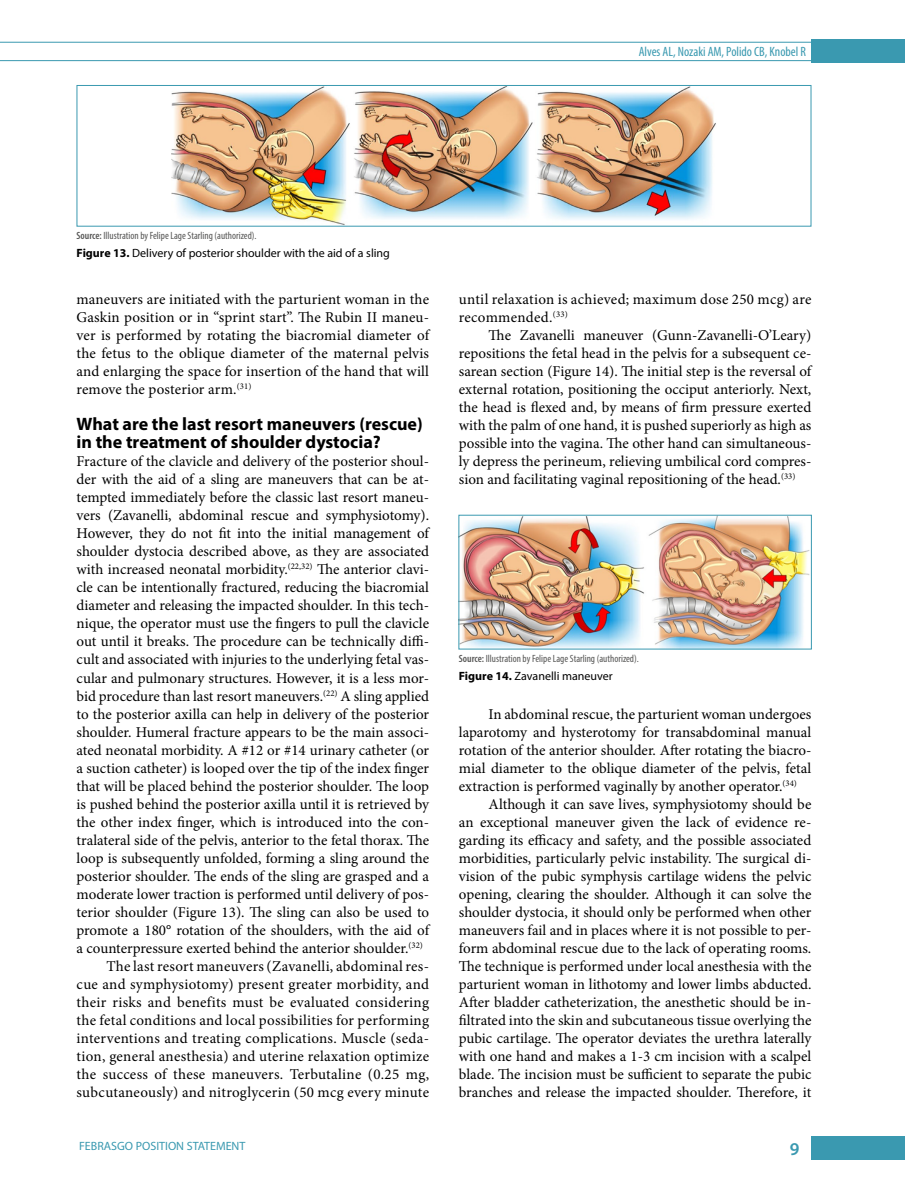
<style>
.page{position:relative;width:905px;height:1202px;background:#fff}
.page>*{position:absolute;margin:0;border:0;box-sizing:border-box;transform-origin:0 0}
.t1{font:700 18px/18px "Myriad Pro";color:#000}
.t2{font:600 18px "Myriad Pro";color:#3a99b0}
.t3{font:15px/18px "Minion Pro";color:#000;text-align:justify}
.t4{font:15px/18px "Minion Pro";letter-spacing:.02em;color:#000}
.t5{font:condensed 13.5px "Myriad Pro";color:#3a99b0}
.t6{font:12px "Myriad Pro";color:#000}
.t7{font:12px "Myriad Pro";color:#3a99b0}
.t8{font:condensed 10.5px "Myriad Pro";color:#575756}
.s1{font-weight:600}
.s2{font-weight:700}
</style>
<div class="page">
<div style="left:811px;top:1135px;width:93px;height:23px;background:#3a99b0"></div>
<hr style="left:0;top:60px;width:811px;height:1px;background:#3a99b0">
<hr style="left:0;top:42px;width:811px;height:1px;background:#3a99b0">
<div style="left:811px;top:40px;width:93px;height:23px;background:#3a99b0"></div>
<img style="left:172px;top:87px;width:544px;height:137px">
<div style="left:77px;top:85px;width:734px;height:141px;border:1px solid #3a99b0"></div>
<img style="left:460px;top:516px;width:349px;height:131px">
<div style="left:458px;top:514px;width:353px;height:135px;border:1px solid #3a99b0"></div>
<p class="t5" style="left:638px;top:43px;width:169px">Alves AL, Nozaki AM, Polido CB, Knobel R</p>
<p class="t8" style="left:77px;top:229px;width:181px"><span class="s1">Source:</span> Illustration by Felipe Lage Starling (authorized).</p>
<p class="t6" style="left:77px;top:245px;width:315px"><span class="s2">Figure 13.</span> Delivery of posterior shoulder with the aid of a sling</p>
<p class="t3" style="left:77px;top:290px;width:354px">maneuvers are initiated with the parturient woman in the Gaskin position or in “sprint start”. The Rubin II maneu&shy;ver is performed by rotating the biacromial diameter of the fetus to the oblique diameter of the maternal pelvis and enlarging the space for insertion of the hand that will remove the posterior arm.<sup>(31)</sup></p>
<p class="t1" style="left:77px;top:414px;width:348px">What are the last resort maneuvers (rescue) in the treatment of shoulder dystocia?</p>
<p class="t3" style="left:77px;top:452px;width:354px">Fracture of the clavicle and delivery of the posterior shoul-</p>
<p class="t3" style="left:77px;top:470px;width:354px">der with the aid of a sling are maneuvers that can be at-</p>
<p class="t3" style="left:77px;top:488px;width:354px">tempted immediately before the classic last resort maneu-</p>
<p class="t3" style="left:77px;top:506px;width:354px">vers (Zavanelli, abdominal rescue and symphysiotomy).</p>
<p class="t3" style="left:77px;top:524px;width:354px">However, they do not fit into the initial management of</p>
<p class="t3" style="left:77px;top:542px;width:354px">shoulder dystocia described above, as they are associated</p>
<p class="t3" style="left:77px;top:560px;width:354px">with increased neonatal morbidity.<sup>(22,32)</sup> The anterior clavi-</p>
<p class="t3" style="left:77px;top:578px;width:354px">cle can be intentionally fractured, reducing the biacromial</p>
<p class="t3" style="left:77px;top:596px;width:354px">diameter and releasing the impacted shoulder. In this tech-</p>
<p class="t3" style="left:77px;top:614px;width:354px">nique, the operator must use the fingers to pull the clavicle</p>
<p class="t3" style="left:77px;top:632px;width:354px">out until it breaks. The procedure can be technically diffi-</p>
<p class="t3" style="left:77px;top:650px;width:354px">cult and associated with injuries to the underlying fetal vas-</p>
<p class="t3" style="left:77px;top:668px;width:354px">cular and pulmonary structures. However, it is a less mor-</p>
<p class="t3" style="left:77px;top:686px;width:354px">bid procedure than last resort maneuvers.<sup>(22)</sup> A sling applied</p>
<p class="t3" style="left:77px;top:704px;width:354px">to the posterior axilla can help in delivery of the posterior</p>
<p class="t3" style="left:77px;top:722px;width:354px">shoulder. Humeral fracture appears to be the main associ-</p>
<p class="t3" style="left:77px;top:740px;width:354px">ated neonatal morbidity. A #12 or #14 urinary catheter (or</p>
<p class="t3" style="left:77px;top:758px;width:354px">a suction catheter) is looped over the tip of the index finger</p>
<p class="t3" style="left:77px;top:776px;width:354px">that will be placed behind the posterior shoulder. The loop</p>
<p class="t3" style="left:77px;top:794px;width:354px">is pushed behind the posterior axilla until it is retrieved by</p>
<p class="t3" style="left:77px;top:812px;width:354px">the other index finger, which is introduced into the con-</p>
<p class="t3" style="left:77px;top:830px;width:354px">tralateral side of the pelvis, anterior to the fetal thorax. The</p>
<p class="t3" style="left:77px;top:848px;width:354px">loop is subsequently unfolded, forming a sling around the</p>
<p class="t3" style="left:77px;top:866px;width:354px">posterior shoulder. The ends of the sling are grasped and a</p>
<p class="t3" style="left:77px;top:884px;width:354px">moderate lower traction is performed until delivery of pos-</p>
<p class="t3" style="left:77px;top:902px;width:354px">terior shoulder (Figure 13). The sling can also be used to</p>
<p class="t3" style="left:77px;top:920px;width:354px">promote a 180° rotation of the shoulders, with the aid of</p>
<p class="t3" style="left:77px;top:938px;width:348px">a counterpressure exerted behind the anterior shoulder.<sup>(32)</sup></p>
<p class="t3" style="left:106px;top:956px;width:324px">The last resort maneuvers (Zavanelli, abdominal res-</p>
<p class="t3" style="left:77px;top:974px;width:354px">cue and symphysiotomy) present greater morbidity, and</p>
<p class="t4" style="left:77px;top:992px;width:354px">their risks and benefits must be evaluated considering</p>
<p class="t4" style="left:77px;top:1010px;width:354px">the fetal conditions and local possibilities for performing</p>
<p class="t4" style="left:77px;top:1028px;width:354px">interventions and treating complications. Muscle (seda-</p>
<p class="t4" style="left:77px;top:1046px;width:354px">tion, general anesthesia) and uterine relaxation optimize</p>
<p class="t4" style="left:77px;top:1064px;width:354px">the success of these maneuvers. Terbutaline (0.25 mg,</p>
<p class="t3" style="left:77px;top:1082px;width:354px">subcutaneously) and nitroglycerin (50 mcg every minute</p>
<p class="t4" style="left:459px;top:290px;width:354px">until relaxation is achieved; maximum dose 250 mcg) are recommended.<sup>(33)</sup></p>
<p class="t3" style="left:459px;top:326px;width:354px;text-indent:30px">The Zavanelli maneuver (Gunn-Zavanelli-O’Leary) repositions the fetal head in the pelvis for a subsequent ce&shy;sarean section (Figure 14). The initial step is the reversal of external rotation, positioning the occiput anteriorly. Next, the head is flexed and, by means of firm pressure exerted with the palm of one hand, it is pushed superiorly as high as possible into the vagina. The other hand can simultaneous&shy;ly depress the perineum, relieving umbilical cord compres&shy;sion and facilitating vaginal repositioning of the head.<sup>(33)</sup></p>
<p class="t8" style="left:459px;top:651px;width:181px"><span class="s1">Source:</span> Illustration by Felipe Lage Starling (authorized).</p>
<p class="t6" style="left:459px;top:668px;width:155px"><span class="s2">Figure 14.</span> Zavanelli maneuver</p>
<p class="t3" style="left:488px;top:704px;width:324px">In abdominal rescue, the parturient woman undergoes</p>
<p class="t3" style="left:459px;top:722px;width:354px">laparotomy and hysterotomy for transabdominal manual</p>
<p class="t3" style="left:459px;top:740px;width:354px">rotation of the anterior shoulder. After rotating the biacro-</p>
<p class="t3" style="left:459px;top:758px;width:354px">mial diameter to the oblique diameter of the pelvis, fetal</p>
<p class="t3" style="left:459px;top:776px;width:339px">extraction is performed vaginally by another operator.<sup>(34)</sup></p>
<p class="t3" style="left:488px;top:794px;width:324px">Although it can save lives, symphysiotomy should be</p>
<p class="t3" style="left:459px;top:812px;width:354px">an exceptional maneuver given the lack of evidence re-</p>
<p class="t3" style="left:459px;top:830px;width:354px">garding its efficacy and safety, and the possible associated</p>
<p class="t3" style="left:459px;top:848px;width:354px">morbidities, particularly pelvic instability. The surgical di-</p>
<p class="t3" style="left:459px;top:866px;width:354px">vision of the pubic symphysis cartilage widens the pelvic</p>
<p class="t3" style="left:459px;top:884px;width:354px">opening, clearing the shoulder. Although it can solve the</p>
<p class="t3" style="left:459px;top:902px;width:354px">shoulder dystocia, it should only be performed when other</p>
<p class="t3" style="left:459px;top:920px;width:354px">maneuvers fail and in places where it is not possible to per-</p>
<p class="t3" style="left:459px;top:938px;width:354px">form abdominal rescue due to the lack of operating rooms.</p>
<p class="t3" style="left:459px;top:956px;width:354px">The technique is performed under local anesthesia with the</p>
<p class="t3" style="left:459px;top:974px;width:354px">parturient woman in lithotomy and lower limbs abducted.</p>
<p class="t3" style="left:459px;top:992px;width:354px">After bladder catheterization, the anesthetic should be in-</p>
<p class="t3" style="left:459px;top:1010px;width:354px">filtrated into the skin and subcutaneous tissue overlying the</p>
<p class="t3" style="left:459px;top:1028px;width:354px">pubic cartilage. The operator deviates the urethra laterally</p>
<p class="t3" style="left:459px;top:1046px;width:354px">with one hand and makes a 1-3 cm incision with a scalpel</p>
<p class="t3" style="left:459px;top:1064px;width:354px">blade. The incision must be sufficient to separate the pubic</p>
<p class="t3" style="left:459px;top:1082px;width:354px">branches and release the impacted shoulder. Therefore, it</p>
<p class="t7" style="left:79px;top:1138px;width:168px">FEBRASGO POSITION STATEMENT</p>
<p class="t2" style="left:789px;top:1137px;width:11px">9</p>
</div>
